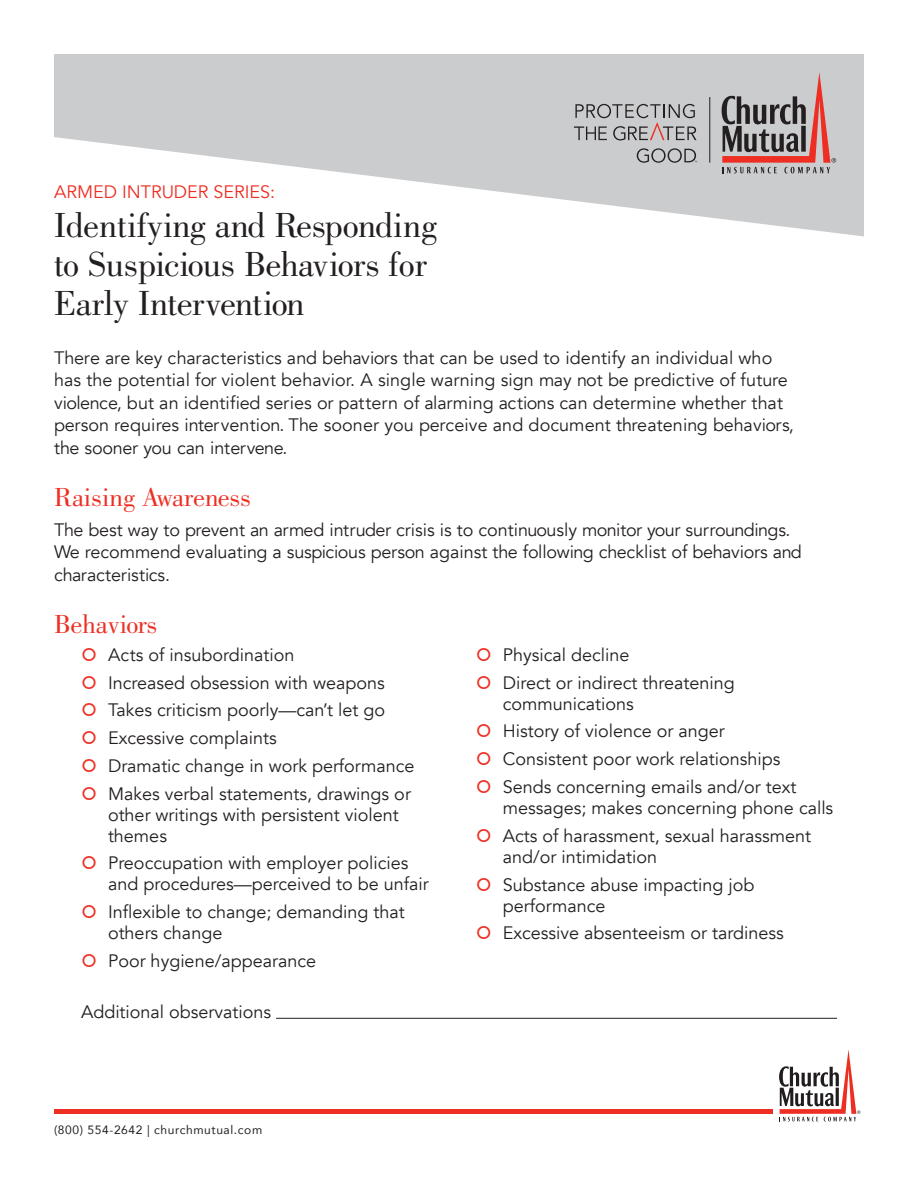
<style>
.page{position:relative;width:918px;height:1188px;background:#fff}
.page>*{position:absolute;margin:0;border:0;box-sizing:border-box;transform-origin:0 0}
.t1{font:36px/39px "Bodoni";letter-spacing:-.02em;color:#231f20}
.t2{font:27px "Bodoni";color:#ee2e22}
.t3{font:18px/27.8px "Avenir";color:#231f20}
.t4{font:18px "Avenir";color:#ee2e22}
.t5{font:12px "Avenir";letter-spacing:.05em;color:#231f20}
</style>
<div class="page">
<svg style="left:54px;top:54px;width:810px;height:182px;fill:#cbccce"></svg>
<svg style="left:722px;top:72px;width:114px;height:101px"></svg>
<hr style="left:709px;top:97px;width:1px;height:66px;background:#211f1f">
<svg style="left:574px;top:104px;width:123px;height:36px"></svg>
<svg style="left:637px;top:148px;width:60px;height:15px"></svg>
<svg style="left:779px;top:1050px;width:81px;height:71px"></svg>
<div style="left:54px;top:1109px;width:718px;height:5px;background:#ee2e22"></div>
<hr style="left:276px;top:1018px;width:561px;height:1px;background:#231f20">
<p class="t4" style="left:54px;top:181px;width:223px">ARMED INTRUDER SERIES:</p>
<h1 class="t1" style="left:54px;top:206px;width:385px">Identifying and Responding to Suspicious Behaviors for<br>Early Intervention</h1>
<p class="t3" style="left:54px;top:346px;width:741px;line-height:22.5px">There are key characteristics and behaviors that can be used to identify an individual who has the potential for violent behavior. A single warning sign may not be predictive of future violence, but an identified series or pattern of alarming actions can determine whether that person requires intervention. The sooner you perceive and document threatening behaviors, the sooner you can intervene.</p>
<h2 class="t2" style="left:54px;top:482px;width:198px">Raising Awareness</h2>
<p class="t3" style="left:54px;top:518px;width:749px;line-height:22.5px">The best way to prevent an armed intruder crisis is to continuously monitor your surroundings.<br>We recommend evaluating a suspicious person against the following checklist of behaviors and characteristics.</p>
<h2 class="t2" style="left:54px;top:609px;width:105px">Behaviors</h2>
<p class="t3" style="left:108px;top:641px;width:308px">Acts of insubordination<br>Increased obsession with weapons<br>Takes criticism poorly—can’t let go<br>Excessive complaints<br>Dramatic change in work performance<br>Makes verbal statements, drawings or</p>
<p class="t3" style="left:108px;top:804px;width:292px;line-height:21px">other writings with persistent violent themes</p>
<p class="t3" style="left:108px;top:853px;width:322px;line-height:21px">Preoccupation with employer policies and procedures—perceived to be unfair</p>
<p class="t3" style="left:108px;top:902px;width:298px;line-height:21px">Inflexible to change; demanding that others change</p>
<p class="t3" style="left:108px;top:947px;width:210px">Poor hygiene/appearance</p>
<p class="t3" style="left:503px;top:641px;width:233px">Physical decline<br>Direct or indirect threatening</p>
<p class="t3" style="left:503px;top:690px;width:295px">communications<br>History of violence or anger<br>Consistent poor work relationships<br>Sends concerning emails and/or text</p>
<p class="t3" style="left:503px;top:794px;width:332px">messages; makes concerning phone calls<br>Acts of harassment, sexual harassment</p>
<p class="t3" style="left:503px;top:843px;width:253px">and/or intimidation<br>Substance abuse impacting job</p>
<p class="t3" style="left:503px;top:892px;width:283px">performance<br>Excessive absenteeism or tardiness</p>
<p class="t3" style="left:81px;top:999px;width:192px">Additional observations</p>
<p class="t5" style="left:54px;top:1120px;width:210px">(800) 554-2642 | churchmutual.com</p>
</div>
